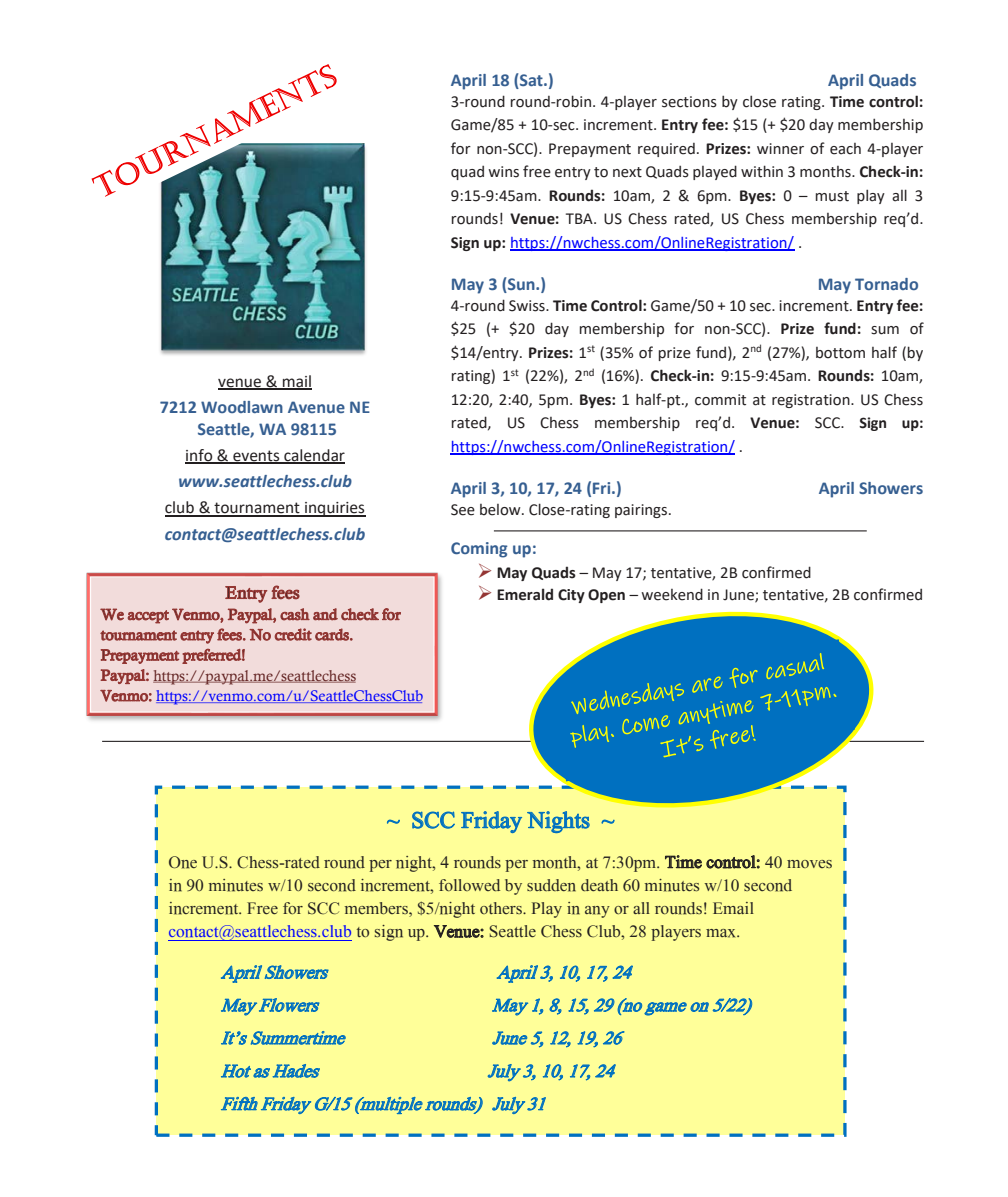
<style>
.page{position:relative;width:1008px;height:1197px;background:#fff}
.page>*{position:absolute;margin:0;border:0;box-sizing:border-box;transform-origin:0 0}
.t1{font:23.28px "Mongolian Baiti";color:#0070c0}
.t2{font:italic 18.2px/32.9px "Mongolian Baiti";color:#0070c0}
.t3{font:700 18.2px/22.2px "Calibri";color:#365f91;text-align:center}
.t4{font:italic 700 18.2px "Calibri";color:#365f91}
.t5{font:17.5px/23.1px "Mongolian Baiti";color:#231f20}
.t6{font:17.5px "Calibri";color:#231f20}
.t7{font:16.8px/23.4px "Calibri";color:#231f20;text-align:justify}
.t8{font:15.4px/20.5px "Calisto";color:#00f}
.s1{color:rgb(35 31 32/0)}
.s2{color:#632423}
.s3{font-weight:700}
.s4{color:#00f}
.s5{font-weight:700;font-size:16.1px}
.s6{color:#943634}
</style>
<div class="page">
<img style="left:160px;top:143px;width:207px;height:213px">
<hr style="left:102px;top:741px;width:822px;height:1px;background:#231f20">
<hr style="left:218px;top:388px;width:94px;height:2px;background:#231f20">
<hr style="left:185px;top:463px;width:160px;height:1px;background:#231f20">
<hr style="left:165px;top:515px;width:200px;height:1px;background:#231f20">
<hr style="left:510px;top:250px;width:284px;height:1px;background:#00f">
<hr style="left:451px;top:454px;width:284px;height:1px;background:#00f">
<svg style="left:91px;top:64px;width:265px;height:151px"></svg>
<hr style="left:494px;top:530px;width:373px;height:1px;background:#231f20">
<img style="left:86px;top:572px;width:356px;height:149px">
<svg style="left:100px;top:578px;width:302px;height:127px;background:#e3c4c4"></svg>
<div style="left:156px;top:787px;width:689px;height:348px;background:#ff9"></div>
<div style="left:155px;top:786px;width:692px;height:351px;border:3px dashed #0070c0"></div>
<hr style="left:169px;top:940px;width:183px;height:1px;background:#00f">
<svg style="left:524px;top:611px;width:360px;height:211px"></svg>
<svg style="left:550px;top:639px;width:305px;height:142px;background:#2081b5"></svg>
<p class="t6" style="left:218px;top:369px;width:95px">venue &amp; mail</p>
<p class="t3" style="left:160px;top:396px;width:212px">7212 Woodlawn Avenue NE<br>Seattle, WA 98115</p>
<p class="t6" style="left:185px;top:443px;width:161px">info &amp; events calendar</p>
<p class="t4" style="left:178px;top:468px;width:175px">www.seattlechess.club</p>
<p class="t6" style="left:165px;top:495px;width:202px">club &amp; tournament inquiries</p>
<p class="t4" style="left:165px;top:521px;width:202px">contact@seattlechess.club</p>
<p class="t8" style="left:101px;top:665px;width:324px"><span class="s1">Paypal:</span> <span class="s2">https://paypal.me/seattlechess<br></span><span class="s1">Venmo:</span> https://venmo.com/u/SeattleChessClub</p>
<p class="t3" style="left:451px;top:69px;width:104px">April 18 (Sat.)</p>
<p class="t3" style="left:828px;top:69px;width:90px">April Quads</p>
<p class="t7" style="left:451px;top:89px;width:474px">3-round round-robin. 4-player sections by close rating. <span class="s3">Time control:<br></span>Game/85 + 10-sec. increment. <span class="s3">Entry fee:</span> $15 (+ $20 day membership for non-SCC). Prepayment required. <span class="s3">Prizes:</span> winner of each 4-player quad wins free entry to next Quads played within 3 months. <span class="s3">Check-in:<br></span>9:15-9:45am. <span class="s3">Rounds:</span> 10am, 2 &amp; 6pm. <span class="s3">Byes:</span> 0 – must play all 3 rounds! <span class="s3">Venue:</span> TBA. US Chess rated, US Chess membership req’d.<br><span class="s3">Sign up:</span> <span class="s4">https://nwchess.com/OnlineRegistration/</span> .</p>
<p class="t3" style="left:451px;top:273px;width:97px">May 3 (Sun.)</p>
<p class="t3" style="left:818px;top:273px;width:103px">May Tornado</p>
<p class="t7" style="left:451px;top:293px;width:474px">4-round Swiss. <span class="s3">Time Control:</span> Game/50 + 10 sec. increment. <span class="s3">Entry fee: </span>$25 (+ $20 day membership for non-SCC). <span class="s3">Prize fund:</span> sum of $14/entry. <span class="s3">Prizes:</span> 1<sup>st</sup> (35% of prize fund), 2<sup>nd</sup> (27%), bottom half (by rating) 1<sup>st</sup> (22%), 2<sup>nd</sup> (16%). <span class="s3">Check-in:</span> 9:15-9:45am. <span class="s3">Rounds:</span> 10am, 12:20, 2:40, 5pm. <span class="s3">Byes:</span> 1 half-pt., commit at registration. US Chess rated, US Chess membership req’d. <span class="s3">Venue:</span> SCC. <span class="s5">Sign up: </span><span class="s4">https://nwchess.com/OnlineRegistration/</span> .</p>
<p class="t3" style="left:451px;top:477px;width:173px">April 3, 10, 17, 24 (Fri.)</p>
<p class="t3" style="left:819px;top:477px;width:106px">April Showers</p>
<p class="t7" style="left:451px;top:497px;width:223px">See below. Close-rating pairings.</p>
<p class="t3" style="left:451px;top:537px;width:87px">Coming up:</p>
<p class="t7" style="left:477px;top:560px;width:336px"><span class="s6">➢</span> <span class="s3">May Quads</span> – May 17; tentative, 2B confirmed</p>
<p class="t7" style="left:477px;top:583px;width:448px"><span class="s6">➢</span> <span class="s3">Emerald City Open</span> – weekend in June; tentative, 2B confirmed</p>
<p class="t1" style="left:387px;top:808px;width:229px">~ SCC Friday Nights ~</p>
<p class="t5" style="left:169px;top:851px;width:666px">One U.S. Chess-rated round per night, 4 rounds per month, at 7:30pm. Time control: 40 moves in 90 minutes w/10 second increment, followed by sudden death 60 minutes w/10 second increment. Free for SCC members, $5/night others. Play in any or all rounds! Email <span class="s4">contact@seattlechess.club</span> to sign up. Venue: Seattle Chess Club, 28 players max.</p>
<p class="t2" style="left:221px;top:956px;width:114px">AprilShowers</p>
<p class="t2" style="left:497px;top:956px;width:142px">Ap ril3,10,17,24</p>
<p class="t2" style="left:221px;top:989px;width:105px">May Flowers</p>
<p class="t2" style="left:492px;top:989px;width:267px">May 1,8,15,29(nogameon5/22)</p>
<p class="t2" style="left:221px;top:1022px;width:131px">It’sSummertime</p>
<p class="t2" style="left:492px;top:1022px;width:137px">June5,12,19,26</p>
<p class="t2" style="left:221px;top:1055px;width:105px">HotasHades</p>
<p class="t2" style="left:221px;top:1055px;width:401px;text-indent:267px">July 3,10,17,24<br>FifthFriday G/15(multip lerounds) July 31</p>
</div>
